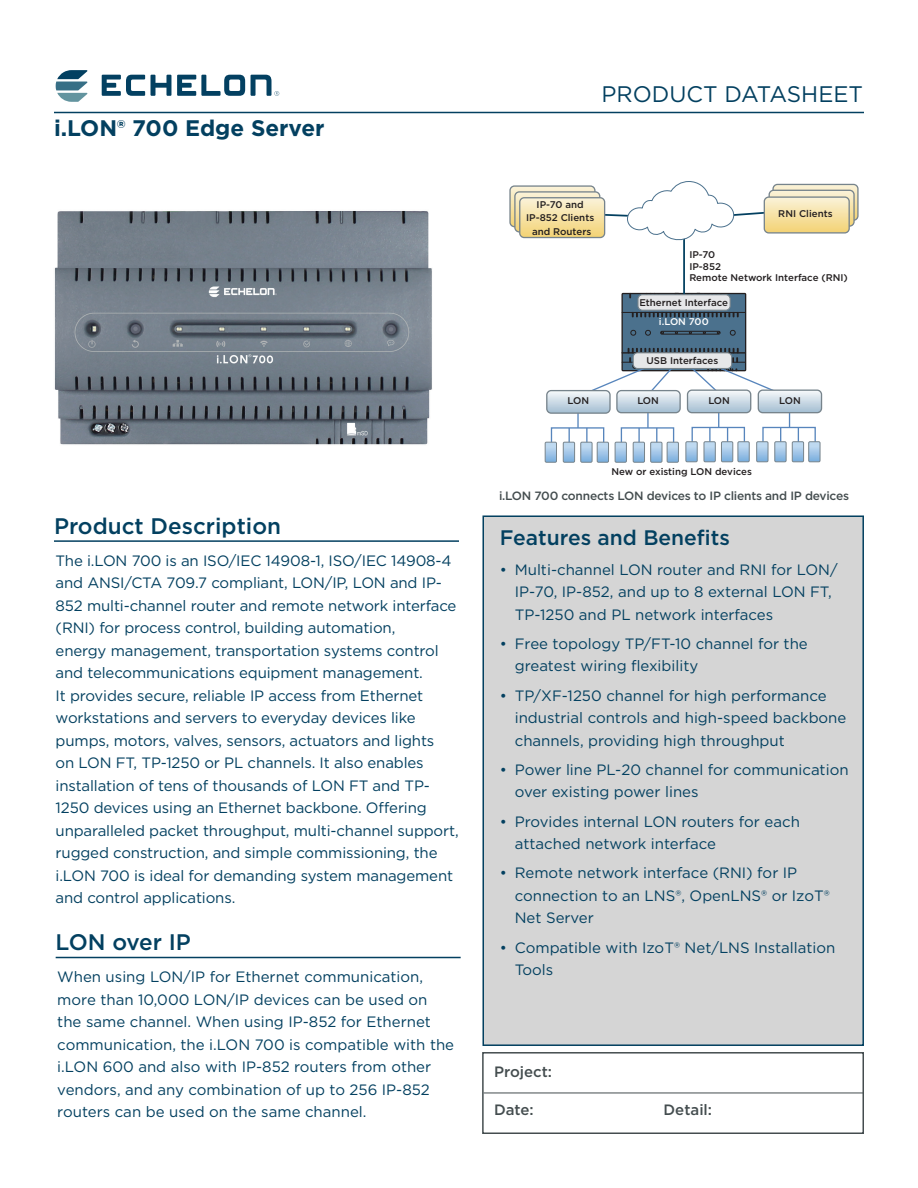
<style>
.page{position:relative;width:918px;height:1188px;background:#fff}
.page>*{position:absolute;margin:0;border:0;box-sizing:border-box;transform-origin:0 0}
.t1{font:500 22.5px "Gotham";color:#034060}
.t2{font:700 22.5px "Gotham";color:#034060}
.t3{font:22.5px "Gotham";color:#034060}
.t4{font:500 21px "Gotham";color:#034060}
.t5{font:15px/22.5px "Gotham";letter-spacing:-.01em;color:#034060}
.t6{font:500 15px "Gotham";color:#444d4f}
.t7{font:500 12px "Gotham";letter-spacing:-.02em;color:#444d4f}
.t8{font:500 9.75px/11.7px "Gotham";color:#231f20}
.t9{font:500 9.75px "Gotham";color:#fff}
</style>
<div class="page">
<div style="left:482px;top:515px;width:382px;height:531px;background:#d5d5d5;border:2px solid #034060"></div>
<hr style="left:54px;top:112px;width:810px;height:1px;background:#034060">
<div style="left:482px;top:1052px;width:382px;height:82px;border:2px solid #444d4f"></div>
<hr style="left:484px;top:1093px;width:380px;height:1px;background:#444d4f">
<hr style="left:54px;top:540px;width:405px;height:2px;background:#034060">
<img style="left:54px;top:211px;width:378px;height:234px">
<svg style="left:102px;top:75px;width:43px;height:21px"></svg>
<svg style="left:151px;top:75px;width:20px;height:21px"></svg>
<svg style="left:177px;top:75px;width:68px;height:21px"></svg>
<svg style="left:251px;top:75px;width:28px;height:21px"></svg>
<svg style="left:56px;top:70px;width:31px;height:32px"></svg>
<hr style="left:56px;top:957px;width:405px;height:1px;background:#034060">
<div style="left:621px;top:293px;width:125px;height:78px;background:#4b718d;border:1px solid #231f20"></div>
<hr style="left:622px;top:312px;width:124px;height:1px;background:#231f20">
<svg style="left:646px;top:293px;width:13px;height:1px"></svg>
<svg style="left:674px;top:293px;width:19px;height:1px"></svg>
<svg style="left:707px;top:293px;width:14px;height:1px"></svg>
<svg style="left:632px;top:313px;width:107px;height:4px"></svg>
<div style="left:660px;top:331px;width:60px;height:3px;border:1px solid #231f20"></div>
<svg style="left:730px;top:330px;width:6px;height:6px"></svg>
<svg style="left:645px;top:330px;width:6px;height:6px"></svg>
<svg style="left:631px;top:329px;width:5px;height:7px"></svg>
<hr style="left:683px;top:227px;width:2px;height:70px;background:#034060">
<div style="left:638px;top:295px;width:92px;height:15px;background:#e6e7e9;border-radius:4px"></div>
<div style="left:637px;top:294px;width:94px;height:17px;border:1px solid #77848c;border-radius:4px"></div>
<div style="left:545px;top:442px;width:12px;height:21px;border:1px solid #77848c"></div>
<div style="left:563px;top:442px;width:12px;height:21px;border:1px solid #77848c"></div>
<div style="left:580px;top:442px;width:12px;height:21px;border:1px solid #77848c"></div>
<div style="left:597px;top:442px;width:12px;height:21px;border:1px solid #77848c"></div>
<div style="left:615px;top:442px;width:12px;height:21px;border:1px solid #77848c"></div>
<div style="left:633px;top:442px;width:12px;height:21px;border:1px solid #77848c"></div>
<div style="left:650px;top:442px;width:12px;height:21px;border:1px solid #77848c"></div>
<div style="left:667px;top:442px;width:12px;height:21px;border:1px solid #77848c"></div>
<svg style="left:510px;top:181px;width:348px;height:63px"></svg>
<div style="left:519px;top:197px;width:86px;height:41px;border:1px solid #77848c;border-radius:4px"></div>
<svg style="left:545px;top:342px;width:277px;height:120px"></svg>
<div style="left:687px;top:390px;width:64px;height:23px;border:1px solid #77848c;border-radius:4px"></div>
<h1 class="t2" style="left:54px;top:114px;width:272px">i.LON® 700 Edge Server</h1>
<h1 class="t1" style="left:54px;top:511px;width:229px">Product Description</h1>
<p class="t5" style="left:56px;top:549px;width:405px">The i.LON 700 is an ISO/IEC 14908-1, ISO/IEC 14908-4 and ANSI/CTA 709.7 compliant, LON/IP, LON and IP-852 multi-channel router and remote network interface (RNI) for process control, building automation,<br>energy management, transportation systems control and telecommunications equipment management.<br>It provides secure, reliable IP access from Ethernet workstations and servers to everyday devices like pumps, motors, valves, sensors, actuators and lights<br>on LON FT, TP-1250 or PL channels. It also enables installation of tens of thousands of LON FT and TP-1250 devices using an Ethernet backbone. Offering unparalleled packet throughput, multi-channel support, rugged construction, and simple commissioning, the i.LON 700 is ideal for demanding system management and control applications.</p>
<h1 class="t1" style="left:56px;top:928px;width:137px">LON over IP</h1>
<p class="t5" style="left:57px;top:965px;width:398px">When using LON/IP for Ethernet communication, more than 10,000 LON/IP devices can be used on the same channel. When using IP-852 for Ethernet communication, the i.LON 700 is compatible with the i.LON 600 and also with IP-852 routers from other vendors, and any combination of up to 256 IP-852 routers can be used on the same channel.</p>
<h1 class="t3" style="left:602px;top:80px;width:263px">PRODUCT DATASHEET</h1>
<p class="t8" style="left:526px;top:198px;width:70px;line-height:13.4px;text-align:center">IP-70 and<br>IP-852 Clients and Routers</p>
<p class="t8" style="left:778px;top:208px;width:56px">RNI Clients</p>
<p class="t8" style="left:689px;top:249px;width:160px">IP-70<br>IP-852<br>Remote Network Interface (RNI)</p>
<p class="t8" style="left:639px;top:296px;width:90px">Ethernet Interface</p>
<p class="t9" style="left:659px;top:315px;width:51px">i.LON 700</p>
<p class="t8" style="left:647px;top:355px;width:73px">USB Interfaces</p>
<p class="t8" style="left:568px;top:395px;width:23px">LON</p>
<p class="t8" style="left:637px;top:395px;width:23px">LON</p>
<p class="t8" style="left:708px;top:394px;width:23px">LON</p>
<p class="t8" style="left:779px;top:394px;width:23px">LON</p>
<p class="t8" style="left:612px;top:465px;width:142px">New or existing LON devices</p>
<p class="t7" style="left:499px;top:488px;width:352px">i.LON 700 connects LON devices to IP clients and IP devices</p>
<h2 class="t4" style="left:500px;top:524px;width:232px">Features and Benefits</h2>
<p class="t5" style="left:515px;top:558px;width:324px;text-indent:-15px">• Multi-channel LON router and RNI for LON/<br>IP-70, IP-852, and up to 8 external LON FT,<br>TP-1250 and PL network interfaces</p>
<p class="t5" style="left:515px;top:632px;width:295px;text-indent:-15px">• Free topology TP/FT-10 channel for the greatest wiring flexibility</p>
<p class="t5" style="left:515px;top:684px;width:333px;text-indent:-15px">• TP/XF-1250 channel for high performance industrial controls and high-speed backbone channels, providing high throughput</p>
<p class="t5" style="left:515px;top:758px;width:335px;text-indent:-15px">• Power line PL-20 channel for communication over existing power lines</p>
<p class="t5" style="left:515px;top:810px;width:287px;text-indent:-15px">• Provides internal LON routers for each attached network interface</p>
<p class="t5" style="left:515px;top:861px;width:317px;text-indent:-15px">• Remote network interface (RNI) for IP connection to an LNS®, OpenLNS® or IzoT®<br>Net Server</p>
<p class="t5" style="left:515px;top:936px;width:322px;text-indent:-15px">• Compatible with IzoT® Net/LNS Installation<br>Tools</p>
<p class="t6" style="left:494px;top:1062px;width:60px">Project:</p>
<p class="t6" style="left:494px;top:1100px;width:41px">Date:</p>
<p class="t6" style="left:664px;top:1100px;width:50px">Detail:</p>
</div>
